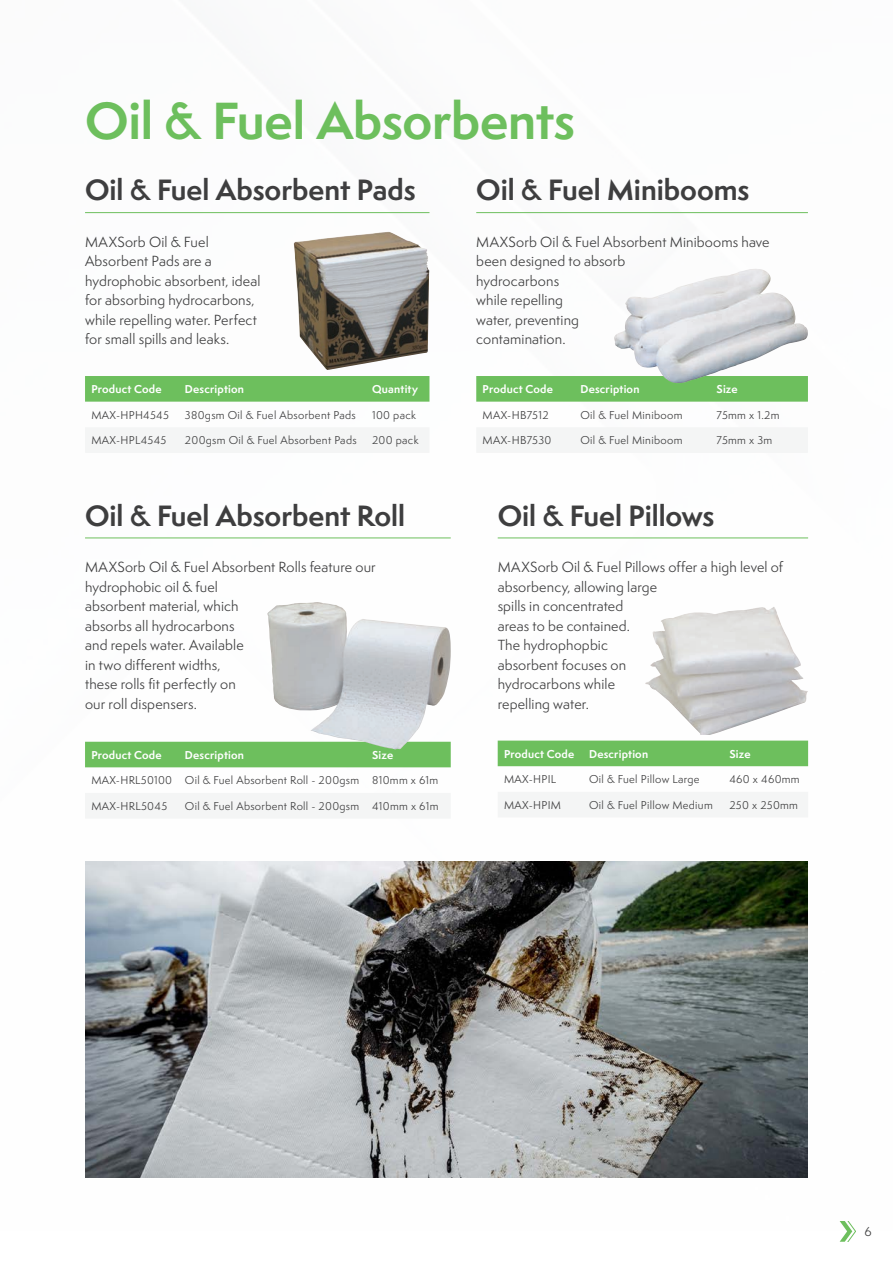
<style>
.page{position:relative;width:893px;height:1263px;background:#fff}
.page>*{position:absolute;margin:0;border:0;box-sizing:border-box;transform-origin:0 0}
.Title_-_Section__TOC{font:700 48px "Semplicita Pro";letter-spacing:-.005em;color:#6dbf5d}
.Header_-_Product_Name__TOC{font:700 27px "Semplicita Pro";color:#3e3e3f}
.t1{font:13.5px/19.5px "Semplicita Pro";letter-spacing:.01em;color:#3e3e3f}
.t2{font:12px "Semplicita Pro";color:#3e3e3f}
.Table_-_Data{font:10.5px "Semplicita Pro";letter-spacing:.03em;color:#3e3e3f}
.Table_-_Header_white{font:700 10.5px "Semplicita Pro";letter-spacing:.02em;color:#fff}
</style>
<div class="page">
<img style="left:85px;top:212px;width:755px;height:1030px">
<svg style="left:840px;top:1221px;width:16px;height:21px"></svg>
<hr style="left:498px;top:537px;width:310px;height:1px;background:#6dbf5d">
<div style="left:498px;top:741px;width:310px;height:25px;background:#6dbf5d"></div>
<div style="left:498px;top:792px;width:310px;height:25px;background:#f4f5f5"></div>
<img style="left:645px;top:605px;width:163px;height:130px">
<hr style="left:85px;top:537px;width:366px;height:1px;background:#6dbf5d">
<div style="left:85px;top:742px;width:366px;height:25px;background:#6dbf5d"></div>
<div style="left:85px;top:793px;width:366px;height:26px;background:#f4f5f5"></div>
<img style="left:267px;top:602px;width:184px;height:147px">
<hr style="left:85px;top:212px;width:344px;height:1px;background:#6dbf5d">
<div style="left:85px;top:376px;width:344px;height:26px;background:#6dbf5d"></div>
<div style="left:85px;top:427px;width:344px;height:26px;background:#f4f5f5"></div>
<img style="left:294px;top:232px;width:135px;height:138px">
<hr style="left:476px;top:212px;width:332px;height:1px;background:#6dbf5d">
<div style="left:476px;top:376px;width:332px;height:26px;background:#6dbf5d"></div>
<div style="left:476px;top:427px;width:332px;height:26px;background:#f4f5f5"></div>
<img style="left:614px;top:269px;width:138px;height:114px">
<img style="left:85px;top:861px;width:723px;height:317px">
<p class="Title_-_Section__TOC" style="left:85px;top:85px;width:492px">Oil &amp; Fuel Absorbents</p>
<p class="Header_-_Product_Name__TOC" style="left:85px;top:170px;width:332px">Oil &amp; Fuel Absorbent Pads</p>
<p class="t1" style="left:85px;top:232px;width:177px">MAXSorb Oil &amp; Fuel<br>Absorbent Pads are a hydrophobic absorbent, ideal for absorbing hydrocarbons, while repelling water. Perfect for small spills and leaks.</p>
<p class="Table_-_Header_white" style="left:91px;top:381px;width:72px">Product Code</p>
<p class="Table_-_Header_white" style="left:185px;top:381px;width:61px">Description</p>
<p class="Table_-_Header_white" style="left:372px;top:381px;width:47px">Quantity</p>
<p class="Table_-_Data" style="left:91px;top:407px;width:79px">MAX-HPH4545</p>
<p class="Table_-_Data" style="left:185px;top:407px;width:172px">380gsm Oil &amp; Fuel Absorbent Pads</p>
<p class="Table_-_Data" style="left:372px;top:407px;width:45px">100 pack</p>
<p class="Table_-_Data" style="left:91px;top:433px;width:76px">MAX-HPL4545</p>
<p class="Table_-_Data" style="left:185px;top:433px;width:173px">200gsm Oil &amp; Fuel Absorbent Pads</p>
<p class="Table_-_Data" style="left:372px;top:433px;width:48px">200 pack</p>
<p class="Header_-_Product_Name__TOC" style="left:476px;top:170px;width:275px">Oil &amp; Fuel Minibooms</p>
<p class="t1" style="left:476px;top:232px;width:295px">MAXSorb Oil &amp; Fuel Absorbent Minibooms have been designed to absorb<br>hydrocarbons<br>while repelling<br>water, preventing<br>contamination.</p>
<p class="Table_-_Header_white" style="left:483px;top:381px;width:72px">Product Code</p>
<p class="Table_-_Header_white" style="left:580px;top:381px;width:61px">Description</p>
<p class="Table_-_Header_white" style="left:716px;top:381px;width:23px">Size</p>
<p class="Table_-_Data" style="left:483px;top:407px;width:67px">MAX-HB7512</p>
<p class="Table_-_Data" style="left:580px;top:407px;width:103px">Oil &amp; Fuel Miniboom</p>
<p class="Table_-_Data" style="left:716px;top:407px;width:64px">75mm x 1.2m</p>
<p class="Table_-_Data" style="left:483px;top:433px;width:70px">MAX-HB7530</p>
<p class="Table_-_Data" style="left:580px;top:433px;width:103px">Oil &amp; Fuel Miniboom</p>
<p class="Table_-_Data" style="left:716px;top:433px;width:57px">75mm x 3m</p>
<p class="Header_-_Product_Name__TOC" style="left:85px;top:495px;width:322px">Oil &amp; Fuel Absorbent Roll</p>
<p class="t1" style="left:85px;top:557px;width:292px">MAXSorb Oil &amp; Fuel Absorbent Rolls feature our hydrophobic oil &amp; fuel<br>absorbent material, which<br>absorbs all hydrocarbons<br>and repels water. Available<br>in two different widths,<br>these rolls fit perfectly on<br>our roll dispensers.</p>
<p class="Table_-_Header_white" style="left:91px;top:747px;width:72px">Product Code</p>
<p class="Table_-_Header_white" style="left:185px;top:747px;width:61px">Description</p>
<p class="Table_-_Header_white" style="left:372px;top:747px;width:23px">Size</p>
<p class="Table_-_Data" style="left:91px;top:773px;width:82px">MAX-HRL50100</p>
<p class="Table_-_Data" style="left:185px;top:773px;width:176px">Oil &amp; Fuel Absorbent Roll - 200gsm</p>
<p class="Table_-_Data" style="left:372px;top:773px;width:68px">810mm x 61m</p>
<p class="Table_-_Data" style="left:91px;top:799px;width:77px">MAX-HRL5045</p>
<p class="Table_-_Data" style="left:185px;top:799px;width:176px">Oil &amp; Fuel Absorbent Roll - 200gsm</p>
<p class="Table_-_Data" style="left:372px;top:799px;width:68px">410mm x 61m</p>
<p class="Header_-_Product_Name__TOC" style="left:498px;top:495px;width:218px">Oil &amp; Fuel Pillows</p>
<p class="t1" style="left:498px;top:557px;width:287px">MAXSorb Oil &amp; Fuel Pillows offer a high level of absorbency, allowing large<br>spills in concentrated<br>areas to be contained.<br>The hydrophopbic<br>absorbent focuses on<br>hydrocarbons while<br>repelling water.</p>
<p class="Table_-_Header_white" style="left:504px;top:746px;width:72px">Product Code</p>
<p class="Table_-_Header_white" style="left:589px;top:746px;width:61px">Description</p>
<p class="Table_-_Header_white" style="left:729px;top:746px;width:23px">Size</p>
<p class="Table_-_Data" style="left:504px;top:772px;width:54px">MAX-HPIL</p>
<p class="Table_-_Data" style="left:589px;top:772px;width:112px">Oil &amp; Fuel Pillow Large</p>
<p class="Table_-_Data" style="left:729px;top:772px;width:72px">460 x 460mm</p>
<p class="Table_-_Data" style="left:504px;top:798px;width:58px">MAX-HPIM</p>
<p class="Table_-_Data" style="left:589px;top:798px;width:125px">Oil &amp; Fuel Pillow Medium</p>
<p class="Table_-_Data" style="left:729px;top:798px;width:70px">250 x 250mm</p>
<p class="t2" style="left:864px;top:1223px;width:9px">6</p>
</div>
